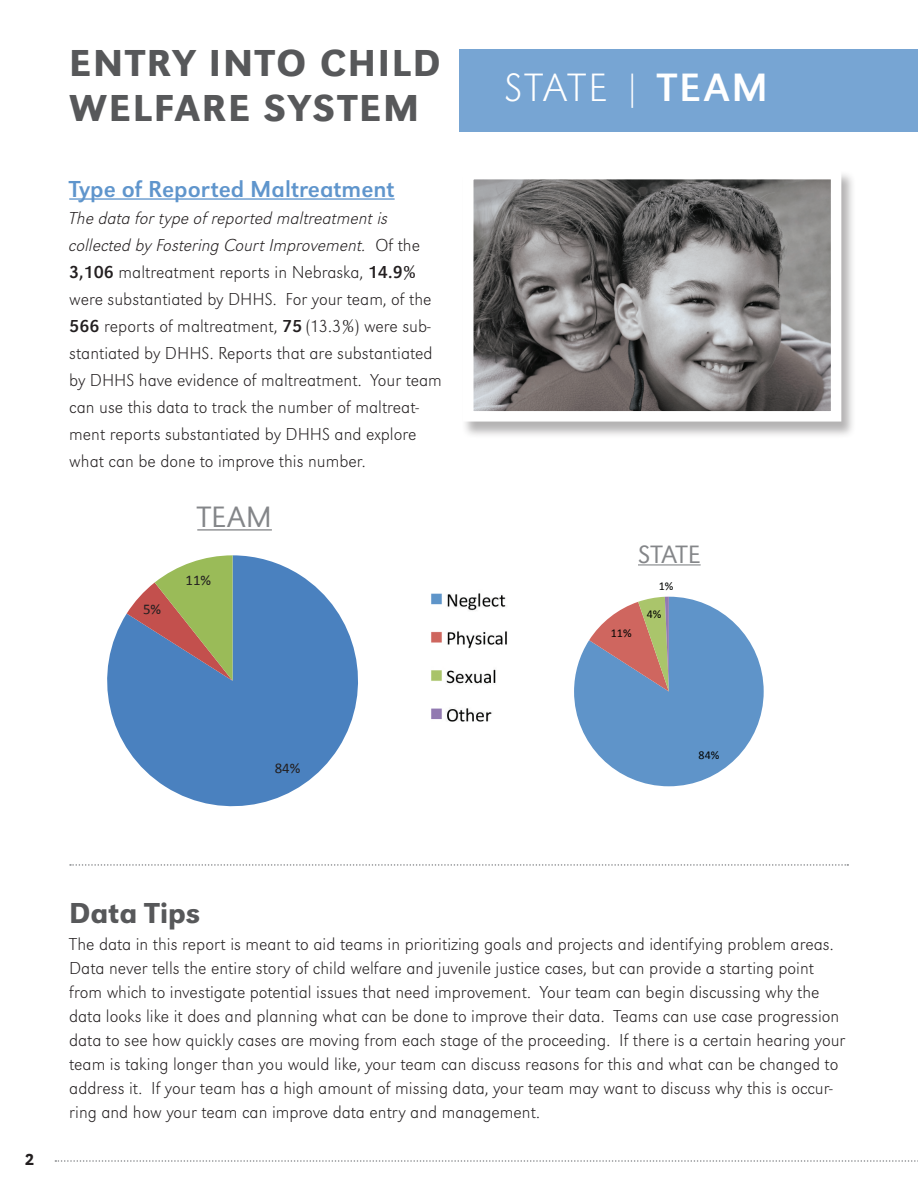
<style>
.page{position:relative;width:918px;height:1188px;background:#fff}
.page>*{position:absolute;margin:0;border:0;box-sizing:border-box;transform-origin:0 0}
.t1{font:300 expanded 41.1px "URW Grotesk";letter-spacing:.035em;color:#fff}
.t2{font:500 39px/45px "URW Grotesk";letter-spacing:.05em;color:#57585a}
.t3{font:300 30.6px "URW Grotesk";color:#848689}
.t4{font:500 30px "URW Grotesk";color:#57585a}
.t5{font:300 26.1px "URW Grotesk";letter-spacing:-.015em;color:#848689}
.t6{font:24px "URW Grotesk";color:#5f95cc}
.t7{font:300 expanded 18px/27px "URW Grotesk";color:#231f20}
.t8{font:500 16.5px "URW Grotesk";color:#231f20}
.t9{font:14.85px "Calibri";color:#231f20}
.t10{font:12px "Calibri";color:#040503}
.s1{font-style:italic}
.s2{font-weight:400;font-stretch:normal}
</style>
<div class="page">
<svg style="left:55px;top:1160px;width:863px;height:2px"></svg>
<div style="left:459px;top:49px;width:459px;height:82px;background:#77a5d3"></div>
<hr style="left:69px;top:198px;width:326px;height:2px;background:#5f95cc">
<div style="left:462px;top:170px;width:394px;height:269px;background:#231f20;opacity:.34"></div>
<img style="left:474px;top:180px;width:356px;height:231px">
<svg style="left:70px;top:864px;width:778px;height:2px"></svg>
<svg style="left:574px;top:596px;width:190px;height:191px"></svg>
<hr style="left:638px;top:564px;width:63px;height:1px;background:#848689">
<svg style="left:107px;top:555px;width:251px;height:252px;fill:#4a81bf"></svg>
<svg style="left:127px;top:555px;width:106px;height:126px;background:#9ba089"></svg>
<hr style="left:197px;top:529px;width:75px;height:2px;background:#848689">
<img style="left:431px;top:593px;width:76px;height:129px">
<h2 class="t2" style="left:69px;top:41px;width:373px">ENTRY INTO CHILD<br>WELFARE SYSTEM</h2>
<h3 class="t6" style="left:69px;top:175px;width:327px">Type of Reported Maltreatment</h3>
<p class="t7" style="left:69px;top:204px;width:374px"><span class="s1">The data for type of reported maltreatment is collected by Fostering Court Improvement.</span> Of the <span class="s2">3,106</span> maltreatment reports in Nebraska, <span class="s2">14.9% </span>were substantiated by DHHS. For your team, of the <span class="s2">566</span> reports of maltreatment, <span class="s2">75</span> (13.3%) were sub&shy;stantiated by DHHS. Reports that are substantiated by DHHS have evidence of maltreatment. Your team can use this data to track the number of maltreat&shy;ment reports substantiated by DHHS and explore what can be done to improve this number.</p>
<h3 class="t3" style="left:197px;top:500px;width:76px">TEAM</h3>
<p class="t9" style="left:143px;top:600px;width:20px">5%</p>
<p class="t9" style="left:186px;top:571px;width:27px">11%</p>
<p class="t9" style="left:275px;top:758px;width:27px">84%</p>
<h1 class="t1" style="left:504px;top:63px;width:265px">STATE | <span class="s2">TEAM</span></h1>
<h3 class="t5" style="left:638px;top:539px;width:64px">STATE</h3>
<p class="t10" style="left:659px;top:578px;width:16px">1%</p>
<p class="t10" style="left:611px;top:625px;width:22px">11%</p>
<p class="t10" style="left:647px;top:606px;width:16px">4%</p>
<p class="t10" style="left:699px;top:748px;width:22px">84%</p>
<p class="t8" style="left:25px;top:1149px;width:11px">2</p>
<h3 class="t4" style="left:69px;top:895px;width:133px">Data Tips</h3>
<p class="t7" style="left:69px;top:931px;width:778px;line-height:24px">The data in this report is meant to aid teams in prioritizing goals and projects and identifying problem areas.<br>Data never tells the entire story of child welfare and juvenile justice cases, but can provide a starting point from which to investigate potential issues that need improvement. Your team can begin discussing why the data looks like it does and planning what can be done to improve their data. Teams can use case progression data to see how quickly cases are moving from each stage of the proceeding. If there is a certain hearing your team is taking longer than you would like, your team can discuss reasons for this and what can be changed to address it. If your team has a high amount of missing data, your team may want to discuss why this is occur&shy;ring and how your team can improve data entry and management.</p>
</div>
